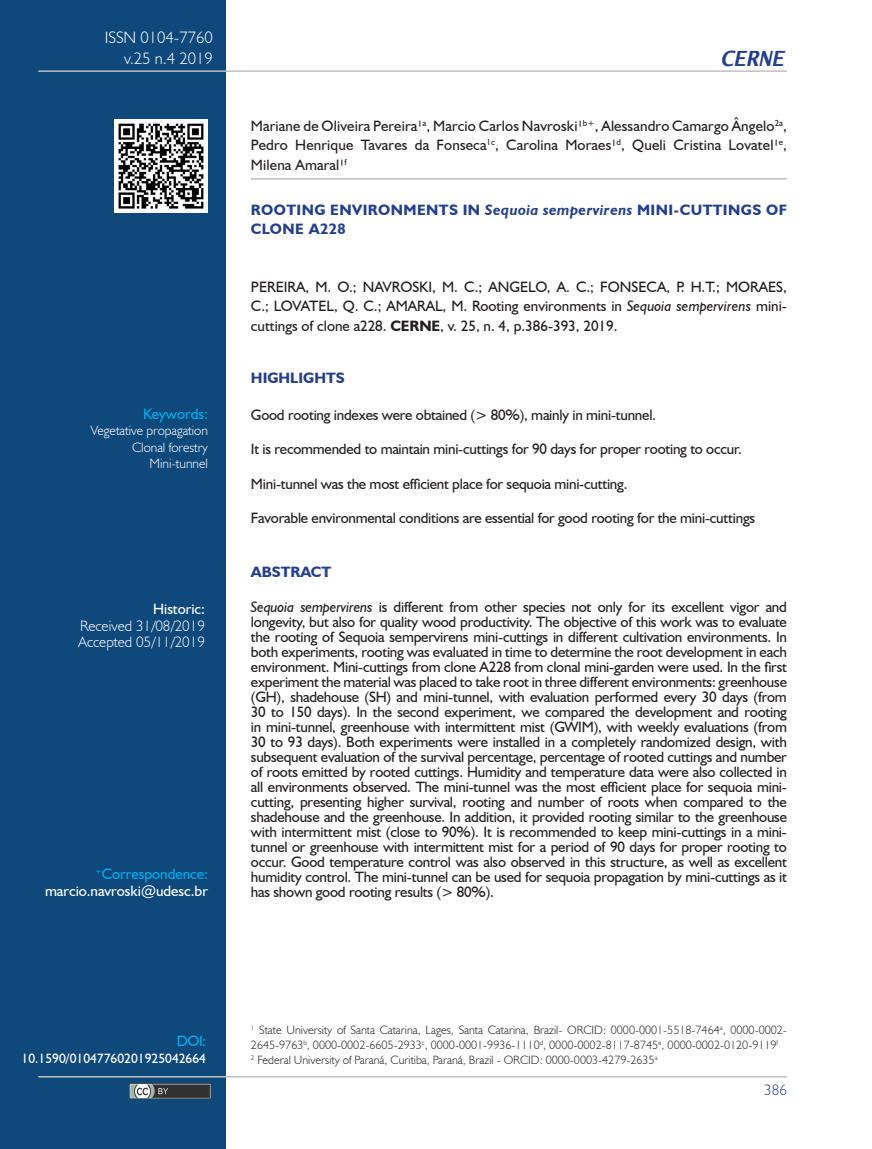
<style>
.page{position:relative;width:872px;height:1149px;background:#fff}
.page>*{position:absolute;margin:0;border:0;box-sizing:border-box;transform-origin:0 0}
.t1{font:italic 700 21px "Lucida Sans Typewriter";color:#253f8e}
.Barra_Lateral{font:300 16.5px "Humanist 521 BT";color:#fff}
.Resumo{font:15px/15px "Humanist 521 BT";letter-spacing:-.015em;color:#231f20;text-align:justify}
.Título_Artigo{font:15px/19.5px "Humanist 521 BT";color:#231f20;text-align:justify}
.Autores{font:15px/19.5px "Humanist 521 BT";letter-spacing:.01em;color:#231f20;text-align:justify}
.Título_Artigo-2{font:700 15px/19.5px "Humanist 521 BT";letter-spacing:.03em;color:#253f8e}
.Barra_Lateral-2{font:300 15px "Humanist 521 BT";color:#fff}
.Barra_Lateral_-_Títu{font:15px "Humanist 521 BT";color:#00aeef}
.Barra_Lateral-3{font:15px "Humanist 521 BT";color:#fff}
.Resumo-2{font:700 15px "Humanist 521 BT";color:#253f8e}
.Barra_Lateral_-_Títu-2{font:15px "Humanist 521 BT";color:#fff}
.t2{font:300 15px "Humanist 521 BT";color:#253f8e}
.Barra_Lateral-4{font:300 13.5px "Humanist 521 BT";color:#fff}
.Barra_Lateral-5{font:13.5px "Humanist 521 BT";color:#fff}
.Afiliação{font:300 12px/15px "Humanist 521 BT";color:#231f20}
.s1{font-style:italic}
.s2{font-weight:700}
</style>
<div class="page">
<div style="left:0;top:0;width:225px;height:1148px;background:#0f487a"></div>
<hr style="left:38px;top:70px;width:749px;height:2px;background:#bdbfc1">
<hr style="left:38px;top:1075px;width:749px;height:2px;background:#bdbfc1">
<hr style="left:251px;top:178px;width:536px;height:1px;background:#bcbdc0">
<img style="left:114px;top:119px;width:94px;height:94px">
<img style="left:129px;top:1083px;width:82px;height:14px">
<p class="Barra_Lateral" style="left:105px;top:27px;width:109px">ISSN 0104-7760</p>
<p class="Barra_Lateral" style="left:124px;top:48px;width:90px">v.25 n.4 2019</p>
<p class="Barra_Lateral_-_Títu" style="left:143px;top:404px;width:66px">Keywords:</p>
<p class="Barra_Lateral-4" style="left:91px;top:422px;width:119px">Vegetative propagation</p>
<p class="Barra_Lateral-4" style="left:132px;top:438px;width:77px">Clonal forestry</p>
<p class="Barra_Lateral-4" style="left:149px;top:455px;width:60px">Mini-tunnel</p>
<p class="Barra_Lateral_-_Títu-2" style="left:153px;top:599px;width:53px">Historic:</p>
<p class="Barra_Lateral-2" style="left:80px;top:616px;width:126px">Received 31/08/2019</p>
<p class="Barra_Lateral-2" style="left:79px;top:632px;width:128px">Accepted 05/11/2019</p>
<p class="Barra_Lateral_-_Títu" style="left:95px;top:864px;width:114px"><sup>+</sup>Correspondence:</p>
<p class="Barra_Lateral-3" style="left:45px;top:881px;width:164px">marcio.navroski@udesc.br</p>
<h1 class="t1" style="left:720px;top:46px;width:65px">CERNE</h1>
<p class="Autores" style="left:251px;top:115px;width:537px">Mariane de Oliveira Pereira¹<sup>a</sup>, Marcio Carlos Navroski¹<sup>b+</sup>, Alessandro Camargo Ângelo<sup>2a</sup>, Pedro Henrique Tavares da Fonseca<sup>1c</sup>, Carolina Moraes¹<sup>d</sup>, Queli Cristina Lovatel¹<sup>e</sup>, Milena Amaral¹<sup>f</sup></p>
<p class="Título_Artigo-2" style="left:251px;top:199px;width:537px">ROOTING ENVIRONMENTS IN <span class="s1">Sequoia sempervirens</span> MINI-CUTTINGS OF<br>CLONE A228</p>
<p class="Título_Artigo" style="left:251px;top:277px;width:537px">PEREIRA, M. O.; NAVROSKI, M. C.; ANGELO, A. C.; FONSECA, P. H.T.; MORAES, C.; LOVATEL, Q. C.; AMARAL, M. Rooting environments in <span class="s1">Sequoia sempervirens</span> mini&shy;cuttings of clone a228. <span class="s2">CERNE</span>, v. 25, n. 4, p.386-393, 2019.</p>
<p class="Resumo-2" style="left:251px;top:368px;width:95px">HIGHLIGHTS</p>
<p class="Resumo" style="left:251px;top:406px;width:406px">Good rooting indexes were obtained (&gt; 80%), mainly in mini-tunnel.</p>
<p class="Resumo" style="left:251px;top:441px;width:492px">It is recommended to maintain mini-cuttings for 90 days for proper rooting to occur.</p>
<p class="Resumo" style="left:251px;top:475px;width:378px">Mini-tunnel was the most efficient place for sequoia mini-cutting.</p>
<p class="Resumo" style="left:251px;top:510px;width:505px">Favorable environmental conditions are essential for good rooting for the mini-cuttings</p>
<p class="Resumo-2" style="left:251px;top:562px;width:82px">ABSTRACT</p>
<p class="Resumo" style="left:251px;top:598px;width:537px"><span class="s1">Sequoia sempervirens</span> is different from other species not only for its excellent vigor and longevity, but also for quality wood productivity. The objective of this work was to evaluate the rooting of Sequoia sempervirens mini-cuttings in different cultivation environments. In both experiments, rooting was evaluated in time to determine the root development in each environment. Mini-cuttings from clone A228 from clonal mini-garden were used. In the first experiment the material was placed to take root in three different environments: greenhouse (GH), shadehouse (SH) and mini-tunnel, with evaluation performed every 30 days (from 30 to 150 days). In the second experiment, we compared the development and rooting in mini-tunnel, greenhouse with intermittent mist (GWIM), with weekly evaluations (from 30 to 93 days). Both experiments were installed in a completely randomized design, with subsequent evaluation of the survival percentage, percentage of rooted cuttings and number of roots emitted by rooted cuttings. Humidity and temperature data were also collected in all environments observed. The mini-tunnel was the most efficient place for sequoia mini&shy;cutting, presenting higher survival, rooting and number of roots when compared to the shadehouse and the greenhouse. In addition, it provided rooting similar to the greenhouse with intermittent mist (close to 90%). It is recommended to keep mini-cuttings in a mini&shy;tunnel or greenhouse with intermittent mist for a period of 90 days for proper rooting to occur. Good temperature control was also observed in this structure, as well as excellent humidity control. The mini-tunnel can be used for sequoia propagation by mini-cuttings as it has shown good rooting results (&gt; 80%).</p>
<p class="Barra_Lateral_-_Títu" style="left:177px;top:1031px;width:31px">DOI:</p>
<p class="Barra_Lateral-5" style="left:22px;top:1049px;width:186px">10.1590/01047760201925042664</p>
<p class="Afiliação" style="left:251px;top:1021px;width:537px"><sup>1</sup> State University of Santa Catarina, Lages, Santa Catarina, Brazil- ORCID: 0000-0001-5518-7464<sup>a</sup>, 0000-0002-<br>2645-9763<sup>b</sup>, 0000-0002-6605-2933<sup>c</sup>, 0000-0001-9936-1110<sup>d</sup>, 0000-0002-8117-8745<sup>e</sup>, 0000-0002-0120-9119<sup>f</sup></p>
<p class="Afiliação" style="left:251px;top:1051px;width:408px"><sup>2</sup> Federal University of Paraná, Curitiba, Paraná, Brazil - ORCID: 0000-0003-4279-2635<sup>a</sup></p>
<p class="t2" style="left:764px;top:1079px;width:24px">386</p>
</div>
